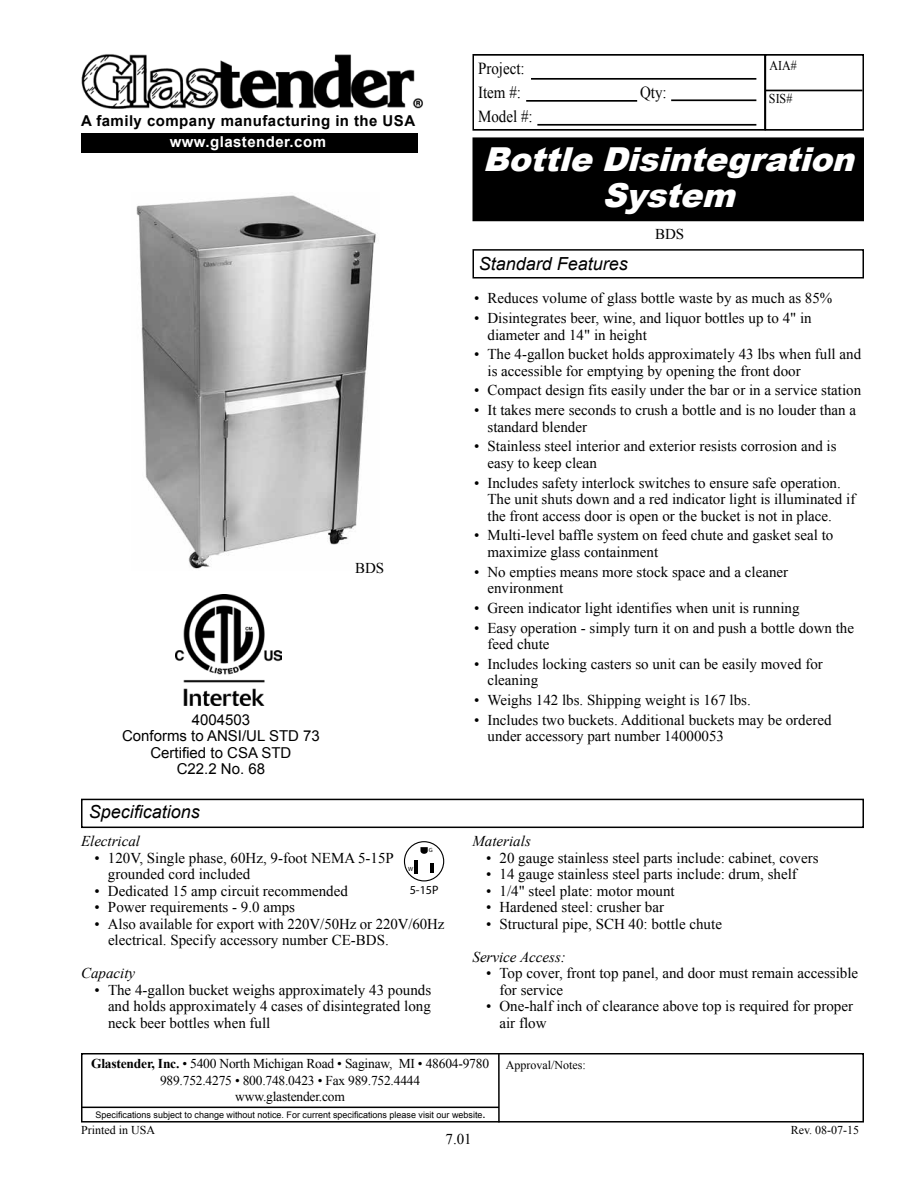
<style>
.page{position:relative;width:918px;height:1188px;background:#fff}
.page>*{position:absolute;margin:0;border:0;box-sizing:border-box;transform-origin:0 0}
.t1{font:italic 900 33px/36px "Arial";color:#fff;text-align:center}
.t2{font:italic 18px "Arial";color:#000}
.t3{font:16.8px/23.5px "Times New Roman";color:#000;scale:.89 1}
.t4{font:15px/16.5px "Times New Roman";color:#000}
.t5{font:15px/16.5px "Arial";color:#000;text-align:center}
.t6{font:italic 15px "Times New Roman";color:#000}
.t7{font:700 15px "Arial";letter-spacing:.03em;color:#000}
.t8{font:700 15px "Arial";letter-spacing:.03em;color:#fff}
.t9{font:13.5px/16.2px "Times New Roman";letter-spacing:-.015em;color:#000;text-align:center}
.t10{font:13.5px "Times New Roman";letter-spacing:-.015em;color:#000;scale:.89 1}
.t11{font:12.15px "Myriad Pro";color:#000}
.t12{font:12px "Times New Roman";color:#000}
.t13{font:9px "Arial";color:#000}
.t14{font:6px "Myriad Pro";color:#000}
.s1{font-weight:700}
</style>
<div class="page">
<div style="left:473px;top:138px;width:390px;height:82px;background:#000"></div>
<div style="left:472px;top:137px;width:392px;height:84px;border:2px solid #000"></div>
<div style="left:81px;top:1053px;width:783px;height:70px;border:2px solid #000"></div>
<hr style="left:498px;top:1054px;width:2px;height:68px;background:#000">
<hr style="left:81px;top:1107px;width:418px;height:1px;background:#000">
<div style="left:472px;top:54px;width:294px;height:77px;border:2px solid #000"></div>
<hr style="left:531px;top:78px;width:225px;height:2px;background:#000">
<hr style="left:526px;top:100px;width:111px;height:2px;background:#000">
<hr style="left:671px;top:99px;width:85px;height:2px;background:#000">
<hr style="left:537px;top:124px;width:219px;height:2px;background:#000">
<div style="left:765px;top:54px;width:99px;height:77px;border:2px solid #000"></div>
<hr style="left:765px;top:90px;width:97px;height:1px;background:#000">
<div style="left:81px;top:799px;width:783px;height:29px;border:2px solid #000"></div>
<img style="left:81px;top:54px;width:342px;height:55px">
<div style="left:81px;top:133px;width:336px;height:20px;background:#000"></div>
<img style="left:136px;top:195px;width:240px;height:374px">
<div style="left:472px;top:249px;width:392px;height:30px;border:2px solid #000"></div>
<img style="left:176px;top:594px;width:105px;height:112px">
<div style="left:404px;top:841px;width:40px;height:40px;border:1px solid #000;border-radius:50%"></div>
<hr style="left:430px;top:863px;width:4px;height:10px;background:#000">
<hr style="left:415px;top:860px;width:3px;height:14px;background:#000">
<svg style="left:420px;top:847px;width:8px;height:7px"></svg>
<p class="t7" style="left:81px;top:110px;width:336px">A family company manufacturing in the USA</p>
<p class="t8" style="left:170px;top:131px;width:158px">www.glastender.com</p>
<p class="t4" style="left:355px;top:560px;width:31px">BDS</p>
<p class="t5" style="left:122px;top:711px;width:199px">4004503<br>Conforms to ANSI/UL STD 73<br>Certified to CSA STD<br>C22.2 No. 68</p>
<p class="t2" style="left:89px;top:800px;width:113px">Specifications</p>
<p class="t6" style="left:81px;top:831px;width:61px">Electrical</p>
<p class="t4" style="left:108px;top:849px;width:287px;text-indent:-14px">• 120V, Single phase, 60Hz, 9-foot NEMA 5-15P grounded cord included</p>
<p class="t4" style="left:94px;top:882px;width:255px">• Dedicated 15 amp circuit recommended</p>
<p class="t4" style="left:94px;top:899px;width:202px">• Power requirements - 9.0 amps</p>
<p class="t4" style="left:108px;top:915px;width:338px;text-indent:-14px">• Also available for export with 220V/50Hz or 220V/60Hz electrical. Specify accessory number CE-BDS.</p>
<p class="t6" style="left:81px;top:963px;width:56px">Capacity</p>
<p class="t4" style="left:108px;top:981px;width:325px;text-align:justify;text-indent:-13px">• The 4-gallon bucket weighs approximately 43 pounds and holds approximately 4 cases of disintegrated long neck beer bottles when full</p>
<p class="t14" style="left:429px;top:846px;width:5px">G</p>
<p class="t14" style="left:408px;top:865px;width:7px">W</p>
<p class="t11" style="left:410px;top:883px;width:30px">5-15P</p>
<p class="t3" style="left:478px;top:57px;width:54px">Project:<br>Item #:</p>
<p class="t3" style="left:478px;top:104px;width:63px">Model #:</p>
<p class="t3" style="left:640px;top:80px;width:31px">Qty:</p>
<p class="t10" style="left:770px;top:56px;width:32px">AIA#</p>
<p class="t10" style="left:769px;top:90px;width:28px">SIS#</p>
<h1 class="t1" style="left:483px;top:140px;width:384px">BottleDisintegration<br>System</h1>
<p class="t2" style="left:479px;top:252px;width:151px">Standard Features</p>
<p class="t4" style="left:655px;top:226px;width:31px">BDS</p>
<p class="t4" style="left:474px;top:290px;width:360px">• Reduces volume of glass bottle waste by as much as 85%</p>
<p class="t4" style="left:488px;top:310px;width:326px;text-indent:-14px">• Disintegrates beer, wine, and liquor bottles up to 4" in diameter and 14" in height</p>
<p class="t4" style="left:488px;top:346px;width:375px;text-indent:-14px">• The 4-gallon bucket holds approximately 43 lbs when full and is accessible for emptying by opening the front door</p>
<p class="t4" style="left:474px;top:382px;width:389px">• Compact design fits easily under the bar or in a service station</p>
<p class="t4" style="left:488px;top:402px;width:370px;text-indent:-14px">• It takes mere seconds to crush a bottle and is no louder than a standard blender</p>
<p class="t4" style="left:488px;top:438px;width:351px;text-indent:-14px">• Stainless steel interior and exterior resists corrosion and is easy to keep clean</p>
<p class="t4" style="left:488px;top:474px;width:369px;text-indent:-14px">• Includes safety interlock switches to ensure safe operation.<br>The unit shuts down and a red indicator light is illuminated if the front access door is open or the bucket is not in place.</p>
<p class="t4" style="left:488px;top:527px;width:347px;text-indent:-14px">• Multi-level baffle system on feed chute and gasket seal to maximize glass containment</p>
<p class="t4" style="left:488px;top:563px;width:302px;text-indent:-14px">• No empties means more stock space and a cleaner environment</p>
<p class="t4" style="left:474px;top:599px;width:327px">• Green indicator light identifies when unit is running</p>
<p class="t4" style="left:488px;top:619px;width:368px;text-indent:-14px">• Easy operation - simply turn it on and push a bottle down the feed chute</p>
<p class="t4" style="left:488px;top:655px;width:337px;text-indent:-14px">• Includes locking casters so unit can be easily moved for cleaning</p>
<p class="t4" style="left:474px;top:692px;width:278px">• Weighs 142 lbs. Shipping weight is 167 lbs.</p>
<p class="t4" style="left:488px;top:711px;width:346px;text-indent:-14px">• Includes two buckets. Additional buckets may be ordered under accessory part number 14000053</p>
<p class="t6" style="left:473px;top:831px;width:60px">Materials</p>
<p class="t4" style="left:486px;top:849px;width:334px">• 20 gauge stainless steel parts include: cabinet, covers</p>
<p class="t4" style="left:486px;top:866px;width:312px">• 14 gauge stainless steel parts include: drum, shelf</p>
<p class="t4" style="left:486px;top:882px;width:190px">• 1/4" steel plate: motor mount</p>
<p class="t4" style="left:486px;top:899px;width:180px">• Hardened steel: crusher bar</p>
<p class="t4" style="left:486px;top:915px;width:237px">• Structural pipe, SCH 40: bottle chute</p>
<p class="t6" style="left:473px;top:947px;width:95px">Service Access:</p>
<p class="t4" style="left:500px;top:965px;width:360px;text-indent:-14px">• Top cover, front top panel, and door must remain accessible for service</p>
<p class="t4" style="left:500px;top:998px;width:355px;text-indent:-14px">• One-half inch of clearance above top is required for proper air flow</p>
<p class="t9" style="left:91px;top:1056px;width:399px"><span class="s1">Glastender, Inc.</span> • 5400 North Michigan Road • Saginaw, MI • 48604-9780<br>989.752.4275 • 800.748.0423 • Fax 989.752.4444<br>www.glastender.com</p>
<p class="t12" style="left:506px;top:1057px;width:81px">Approval/Notes:</p>
<p class="t13" style="left:96px;top:1108px;width:391px">Specifications subject to change without notice. For current specifications please visit our website<span class="s1">.</span></p>
<p class="t12" style="left:81px;top:1122px;width:76px">Printed in USA</p>
<p class="t4" style="left:446px;top:1131px;width:28px">7.01</p>
<p class="t12" style="left:791px;top:1122px;width:70px">Rev. 08-07-15</p>
</div>
